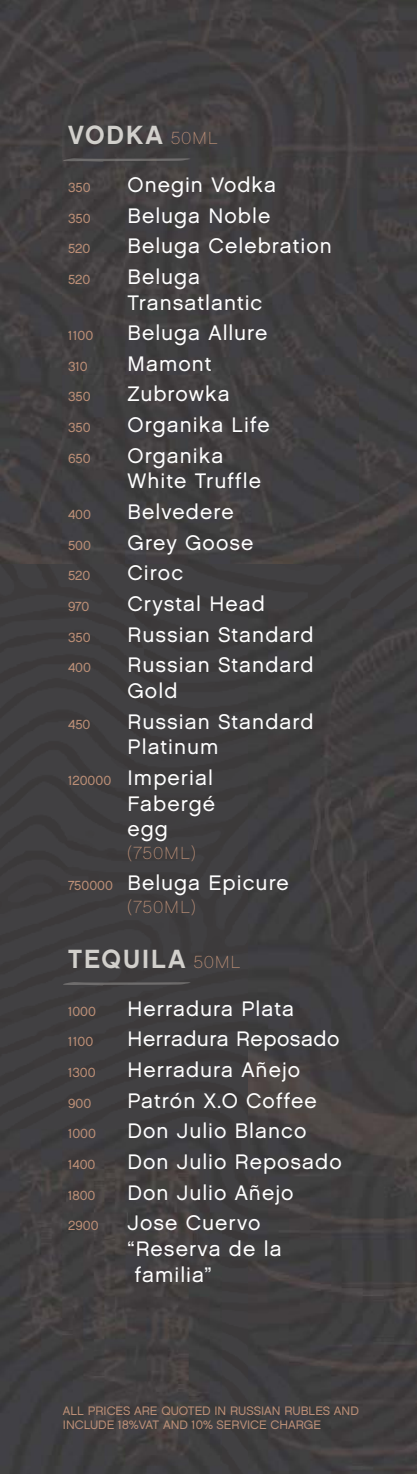
<style>
.page{position:relative;width:417px;height:1474px;background:#fff}
.page>*{position:absolute;margin:0;border:0;box-sizing:border-box;transform-origin:0 0}
.t1{font:26.25px "Chalet New York Nineteen Sixty";letter-spacing:.075em;color:#d2d0cc}
.t2{font:21px/25.7px "Chalet London Nineteen Sixty";letter-spacing:.05em;color:#fff}
.t3{font:21px "Chalet London Nineteen Sixty";letter-spacing:.025em;color:#fff}
.t4{font:17.5px "Chalet Paris Nineteen Sixty";letter-spacing:.085em;color:#be9077}
.t5{font:13.12px "Chalet London Nineteen Sixty";color:#be9077}
.t6{font:12.25px/14px "Chalet London Nineteen Sixty";color:#be9077}
.s1{font-family:"Chalet Paris Nineteen Sixty";font-size:17.5px;color:#be9077}
.s2{font-size:13.12px;color:#be9077}
</style>
<div class="page">
<img style="left:0;top:0;width:417px;height:1473px">
<img style="left:248px;top:609px;width:169px;height:864px">
<img style="left:0;top:1129px;width:222px;height:344px">
<img style="left:63px;top:158px;width:127px;height:3px">
<img style="left:63px;top:982px;width:127px;height:3px">
<p class="t1" style="left:68px;top:118px;width:151px">VODKA <span class="s1">50ML</span></p>
<p class="t5" style="left:68px;top:179px;width:24px">350</p>
<p class="t2" style="left:127px;top:172px;width:150px">Onegin Vodka</p>
<p class="t5" style="left:68px;top:210px;width:24px">350</p>
<p class="t2" style="left:127px;top:202px;width:144px">Beluga Noble</p>
<p class="t5" style="left:68px;top:241px;width:24px">520</p>
<p class="t2" style="left:127px;top:233px;width:206px">Beluga Celebration</p>
<p class="t5" style="left:68px;top:271px;width:24px">520</p>
<p class="t2" style="left:127px;top:263px;width:136px">Beluga<br>Transatlantic</p>
<p class="t5" style="left:68px;top:327px;width:27px">1100</p>
<p class="t2" style="left:127px;top:320px;width:141px">Beluga Allure</p>
<p class="t5" style="left:68px;top:358px;width:21px">310</p>
<p class="t2" style="left:127px;top:350px;width:85px">Mamont</p>
<p class="t5" style="left:68px;top:389px;width:24px">350</p>
<p class="t2" style="left:127px;top:381px;width:103px">Zubrowka</p>
<p class="t5" style="left:68px;top:419px;width:24px">350</p>
<p class="t2" style="left:127px;top:412px;width:144px">Organika Life</p>
<p class="t5" style="left:68px;top:450px;width:24px">650</p>
<p class="t2" style="left:127px;top:442px;width:135px">Organika<br>White Truffle</p>
<p class="t5" style="left:68px;top:506px;width:25px">400</p>
<p class="t2" style="left:127px;top:499px;width:108px">Belvedere</p>
<p class="t5" style="left:68px;top:537px;width:24px">500</p>
<p class="t2" style="left:127px;top:529px;width:127px">Grey Goose</p>
<p class="t5" style="left:68px;top:568px;width:24px">520</p>
<p class="t2" style="left:127px;top:560px;width:57px">Ciroc</p>
<p class="t5" style="left:68px;top:598px;width:23px">970</p>
<p class="t2" style="left:127px;top:590px;width:139px">Crystal Head</p>
<p class="t5" style="left:68px;top:629px;width:24px">350</p>
<p class="t2" style="left:127px;top:621px;width:188px">Russian Standard</p>
<p class="t5" style="left:68px;top:659px;width:25px">400</p>
<p class="t2" style="left:127px;top:652px;width:188px">Russian Standard<br>Gold</p>
<p class="t5" style="left:68px;top:716px;width:24px">450</p>
<p class="t2" style="left:127px;top:708px;width:188px">Russian Standard<br>Platinum</p>
<p class="t2" style="left:127px;top:764px;width:89px;text-align:justify;text-indent:-60px"><span class="s2">120000</span> Imperial Fabergé egg</p>
<p class="t4" style="left:127px;top:843px;width:70px">(750ML)</p>
<p class="t2" style="left:68px;top:869px;width:222px"><span class="s2">750000</span> Beluga Epicure</p>
<p class="t4" style="left:127px;top:896px;width:70px">(750ML)</p>
<p class="t1" style="left:68px;top:941px;width:174px">TEQUILA <span class="s1">50ML</span></p>
<p class="t5" style="left:68px;top:1003px;width:30px">1000</p>
<p class="t2" style="left:127px;top:995px;width:168px">Herradura Plata</p>
<p class="t5" style="left:68px;top:1033px;width:27px">1100</p>
<p class="t3" style="left:127px;top:1026px;width:213px">Herradura Reposado</p>
<p class="t5" style="left:68px;top:1064px;width:29px">1300</p>
<p class="t2" style="left:127px;top:1056px;width:174px">Herradura Añejo</p>
<p class="t5" style="left:68px;top:1095px;width:25px">900</p>
<p class="t2" style="left:127px;top:1087px;width:190px">Patrón X.O Coffee</p>
<p class="t5" style="left:68px;top:1125px;width:30px">1000</p>
<p class="t2" style="left:127px;top:1117px;width:180px">Don Julio Blanco</p>
<p class="t5" style="left:68px;top:1156px;width:29px">1400</p>
<p class="t2" style="left:127px;top:1148px;width:216px">Don Julio Reposado</p>
<p class="t5" style="left:68px;top:1186px;width:29px">1800</p>
<p class="t2" style="left:127px;top:1179px;width:167px">Don Julio Añejo</p>
<p class="t5" style="left:68px;top:1217px;width:32px">2900</p>
<p class="t2" style="left:127px;top:1209px;width:134px">Jose Cuervo</p>
<p class="t2" style="left:127px;top:1235px;width:155px">“Reserva de la</p>
<p class="t2" style="left:135px;top:1261px;width:78px">familia”</p>
<p class="t6" style="left:63px;top:1403px;width:297px">ALL PRICES ARE QUOTED IN RUSSIAN RUBLES AND<br>INCLUDE 18%VAT AND 10% SERVICE CHARGE</p>
</div>
